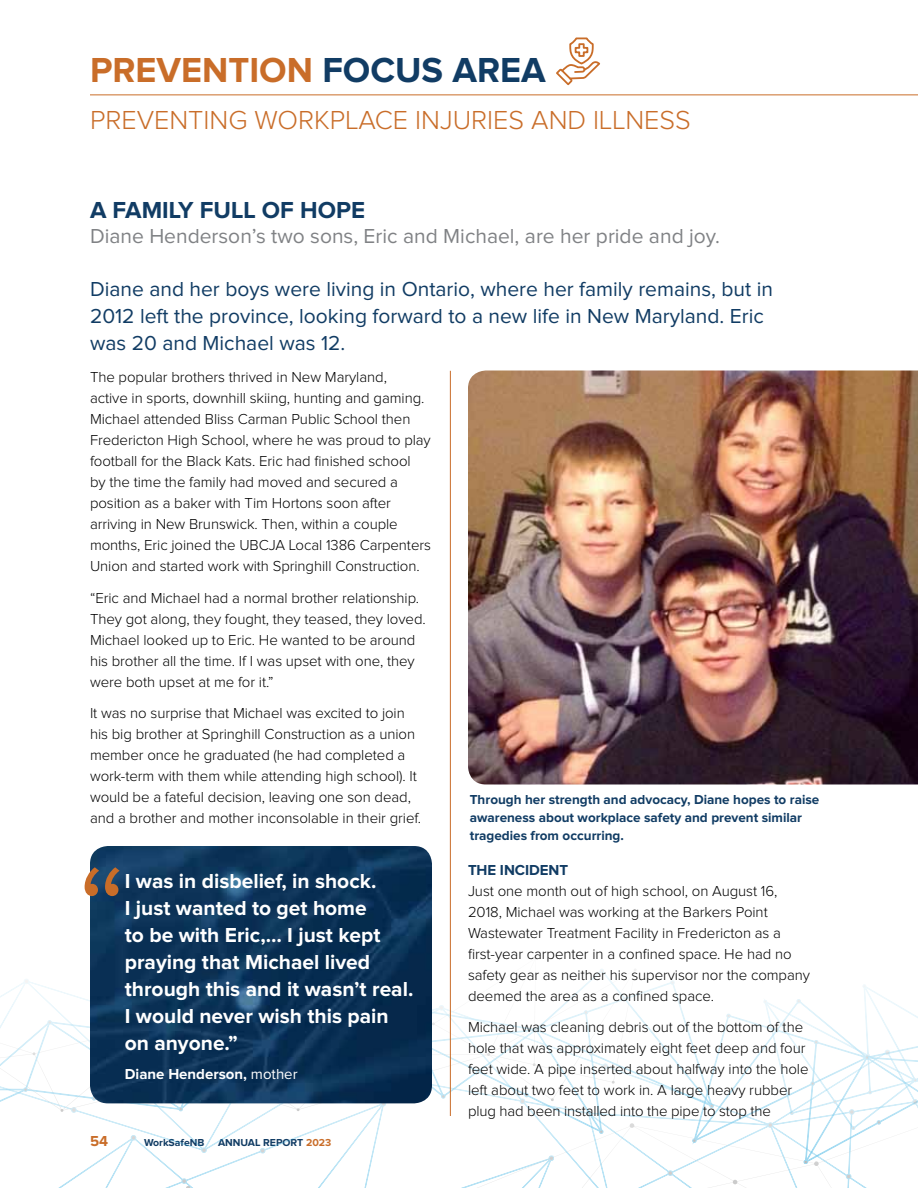
<style>
.page{position:relative;width:918px;height:1188px;background:#fff}
.page>*{position:absolute;margin:0;border:0;box-sizing:border-box;transform-origin:0 0}
.t1{font:700 36px "Proxima Nova";color:#c96d29}
.t2{font:300 27px "Proxima Nova";color:#c96d29}
.t3{font:700 24px "Proxima Nova";color:#113c64}
.t4{font:700 21px/27px "Proxima Nova";color:#fff}
.t5{font:21px/27px "Proxima Nova";color:#113c64}
.t6{font:21px "Proxima Nova";color:#808285}
.t7{font:300 15px/21px "Proxima Nova";letter-spacing:-.005em;color:#000}
.t8{font:700 15px "Proxima Nova";color:#fff}
.t9{font:700 15px "Proxima Nova";letter-spacing:-.005em;color:#113c64}
.t10{font:700 15px "Proxima Nova";color:#c96d29}
.t11{font:700 13.5px/18px "Proxima Nova";color:#113c64}
.t12{font:700 10.5px "Proxima Nova";color:#113c64}
.s1{color:#113c64}
.s2{font-weight:400}
.s3{color:#c96d29}
</style>
<div class="page">
<svg style="left:0;top:979px;width:66px;height:209px"></svg>
<svg style="left:66px;top:907px;width:801px;height:281px"></svg>
<svg style="left:733px;top:1180px;width:4px;height:4px"></svg>
<svg style="left:182px;top:1178px;width:9px;height:10px"></svg>
<svg style="left:692px;top:985px;width:226px;height:183px"></svg>
<svg style="left:630px;top:1123px;width:4px;height:5px"></svg>
<hr style="left:90px;top:94px;width:828px;height:1px;background:#c96d29">
<svg style="left:556px;top:38px;width:44px;height:47px"></svg>
<hr style="left:450px;top:371px;width:1px;height:745px;background:#c96d29">
<img style="left:468px;top:370px;width:450px;height:414px">
<img style="left:90px;top:846px;width:342px;height:257px">
<svg style="left:85px;top:867px;width:35px;height:29px"></svg>
<h1 class="t1" style="left:90px;top:50px;width:457px">PREVENTION <span class="s1">FOCUS AREA</span></h1>
<h2 class="t2" style="left:90px;top:105px;width:602px">PREVENTING WORKPLACE INJURIES AND ILLNESS</h2>
<h3 class="t3" style="left:90px;top:196px;width:277px">A FAMILY FULL OF HOPE</h3>
<h3 class="t6" style="left:90px;top:225px;width:631px">Diane Henderson’s two sons, Eric and Michael, are her pride and joy.</h3>
<h3 class="t5" style="left:90px;top:276px;width:685px">Diane and her boys were living in Ontario, where her family remains, but in<br>2012 left the province, looking forward to a new life in New Maryland. Eric was 20 and Michael was 12.</h3>
<p class="t7" style="left:90px;top:367px;width:343px">The popular brothers thrived in New Maryland,<br>active in sports, downhill skiing, hunting and gaming.<br>Michael attended Bliss Carman Public School then Fredericton High School, where he was proud to play football for the Black Kats. Eric had finished school<br>by the time the family had moved and secured a position as a baker with Tim Hortons soon after arriving in New Brunswick. Then, within a couple months, Eric joined the UBCJA Local 1386 Carpenters Union and started work with Springhill Construction.</p>
<p class="t7" style="left:90px;top:588px;width:337px">“Eric and Michael had a normal brother relationship.<br>They got along, they fought, they teased, they loved.<br>Michael looked up to Eric. He wanted to be around his brother all the time. If I was upset with one, they were both upset at me for it.”</p>
<p class="t7" style="left:90px;top:703px;width:333px">It was no surprise that Michael was excited to join his big brother at Springhill Construction as a union member once he graduated (he had completed a work-term with them while attending high school). It would be a fateful decision, leaving one son dead, and a brother and mother inconsolable in their grief.</p>
<h3 class="t4" style="left:125px;top:868px;width:290px">I was in disbelief, in shock.<br>I just wanted to get home<br>to be with Eric,… I just kept praying that Michael lived through this and it wasn’t real.<br>I would never wish this pain on anyone.”</h3>
<p class="t8" style="left:125px;top:1065px;width:174px">Diane Henderson, <span class="s2">mother</span></p>
<p class="t10" style="left:90px;top:1132px;width:20px">54</p>
<p class="t12" style="left:144px;top:1136px;width:62px">WorkSafeNB</p>
<p class="t12" style="left:218px;top:1136px;width:115px">ANNUAL REPORT <span class="s3">2023</span></p>
<p class="t11" style="left:470px;top:791px;width:351px">Through her strength and advocacy, Diane hopes to raise awareness about workplace safety and prevent similar tragedies from occurring.</p>
<p class="t9" style="left:468px;top:861px;width:102px">THE INCIDENT</p>
<p class="t7" style="left:468px;top:881px;width:344px">Just one month out of high school, on August 16, 2018, Michael was working at the Barkers Point Wastewater Treatment Facility in Fredericton as a first-year carpenter in a confined space. He had no safety gear as neither his supervisor nor the company deemed the area as a confined space.</p>
<p class="t7" style="left:468px;top:1017px;width:342px">Michael was cleaning debris out of the bottom of the hole that was approximately eight feet deep and four feet wide. A pipe inserted about halfway into the hole left about two feet to work in. A large heavy rubber plug had been installed into the pipe to stop the</p>
</div>
